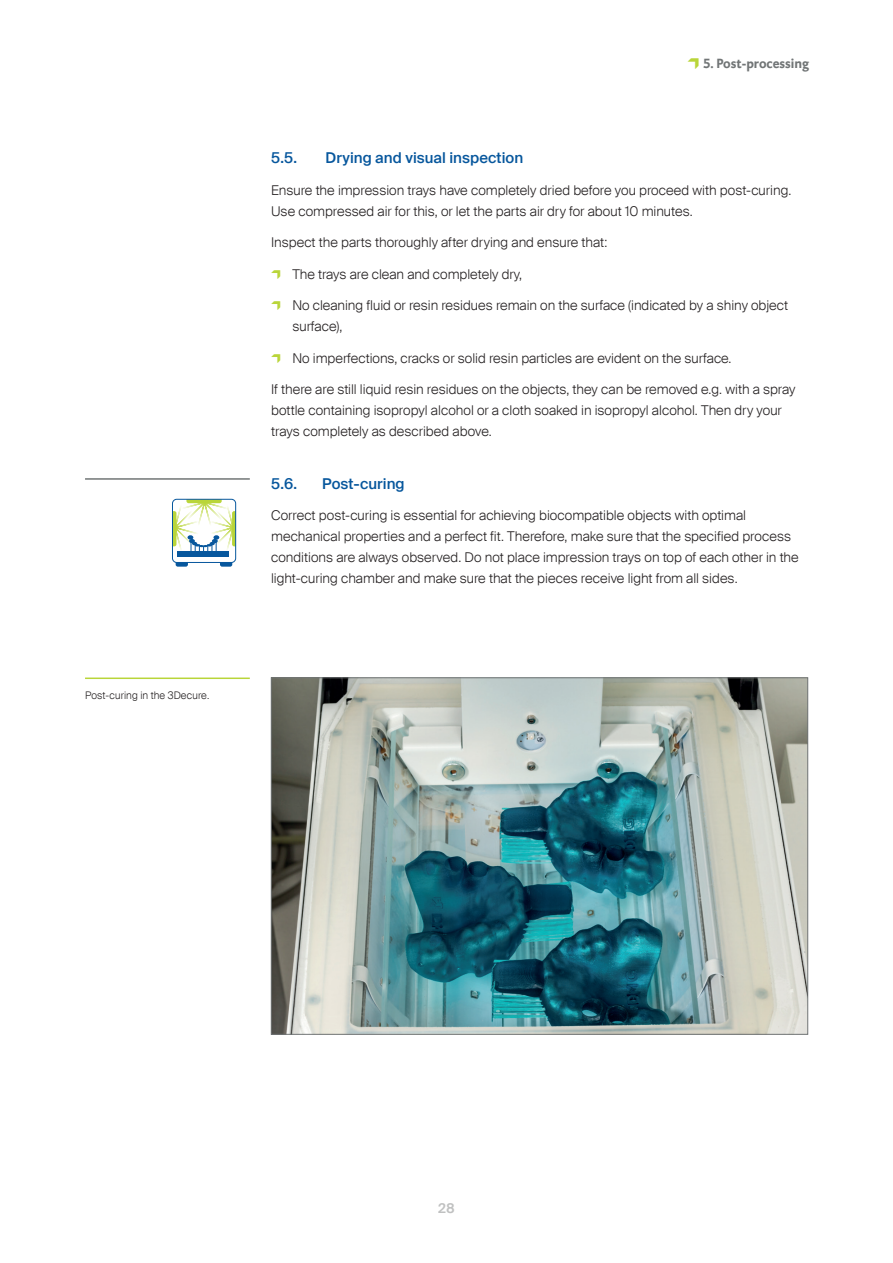
<style>
.page{position:relative;width:893px;height:1263px;background:#fff}
.page>*{position:absolute;margin:0;border:0;box-sizing:border-box;transform-origin:0 0}
.t1{font:500 15px "Suisse Intl";letter-spacing:.005em;color:#07579d}
.t2{font:300 13.5px/21px "Suisse Intl";color:#231f20}
.t3{font:700 13.5px "DTL Caspari Global";color:#717576}
.t4{font:600 13.5px "Suisse Intl";color:#c0c1c1}
.t5{font:300 10.5px "Suisse Intl";letter-spacing:.015em;color:#231f20}
.s1{color:#b9d539}
</style>
<div class="page">
<img style="left:273px;top:680px;width:533px;height:352px">
<div style="left:176px;top:559px;width:12px;height:8px;background:#07579d;border-radius:2px"></div>
<div style="left:220px;top:559px;width:12px;height:8px;background:#07579d;border-radius:2px"></div>
<div style="left:172px;top:499px;width:64px;height:63px;background:#fff;border-radius:4px"></div>
<div style="left:172px;top:499px;width:64px;height:64px;border:1px solid #07579d;border-radius:4px"></div>
<div style="left:178px;top:551px;width:51px;height:6px;background:#07579d"></div>
<svg style="left:172px;top:499px;width:64px;height:55px"></svg>
<hr style="left:85px;top:478px;width:165px;height:2px;background:#717576">
<hr style="left:85px;top:677px;width:165px;height:2px;background:#b9d539">
<p class="t5" style="left:85px;top:689px;width:126px">Post-curing in the 3Decure.</p>
<p class="t3" style="left:688px;top:55px;width:123px"><span class="s1">•</span> 5. Post-processing</p>
<p class="t1" style="left:271px;top:149px;width:28px">5.5.</p>
<p class="t1" style="left:326px;top:149px;width:199px">Drying and visual inspection</p>
<p class="t2" style="left:271px;top:179px;width:522px">Ensure the impression trays have completely dried before you proceed with post-curing.<br>Use compressed air for this, or let the parts air dry for about 10 minutes.</p>
<p class="t2" style="left:271px;top:232px;width:338px">Inspect the parts thoroughly after drying and ensure that:</p>
<p class="t2" style="left:271px;top:263px;width:252px"><span class="s1">•</span> The trays are clean and completely dry,</p>
<p class="t2" style="left:292px;top:295px;width:497px;text-indent:-21px"><span class="s1">•</span> No cleaning fluid or resin residues remain on the surface (indicated by a shiny object surface),</p>
<p class="t2" style="left:271px;top:347px;width:462px"><span class="s1">•</span> No imperfections, cracks or solid resin particles are evident on the surface.</p>
<p class="t2" style="left:271px;top:379px;width:526px">If there are still liquid resin residues on the objects, they can be removed e.g. with a spray bottle containing isopropyl alcohol or a cloth soaked in isopropyl alcohol. Then dry your trays completely as described above.</p>
<p class="t1" style="left:271px;top:475px;width:28px">5.6.</p>
<p class="t1" style="left:322px;top:475px;width:84px">Post-curing</p>
<p class="t2" style="left:271px;top:505px;width:529px">Correct post-curing is essential for achieving biocompatible objects with optimal mechanical properties and a perfect fit. Therefore, make sure that the specified process conditions are always observed. Do not place impression trays on top of each other in the light-curing chamber and make sure that the pieces receive light from all sides.</p>
<p class="t4" style="left:438px;top:1200px;width:18px">28</p>
</div>
